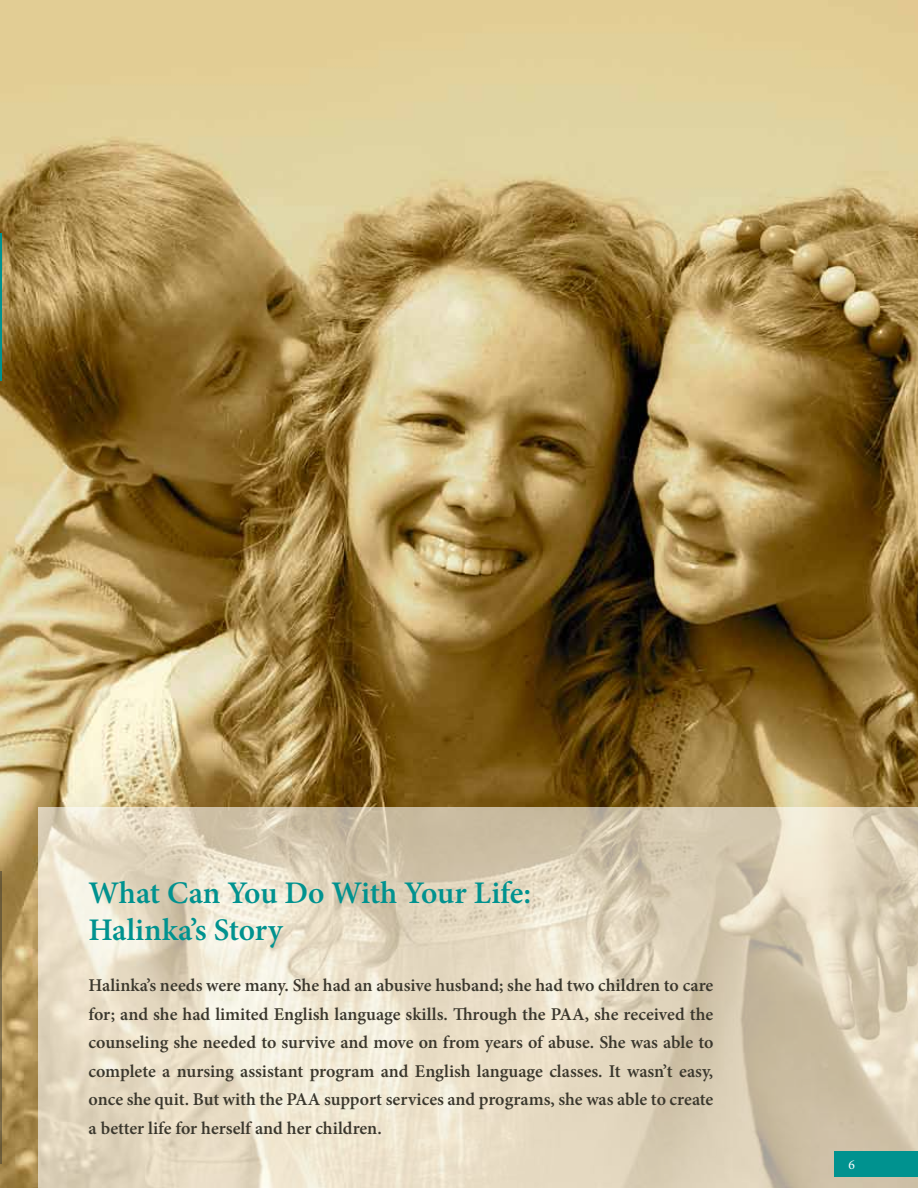
<style>
.page{position:relative;width:918px;height:1188px;background:#fff}
.page>*{position:absolute;margin:0;border:0;box-sizing:border-box;transform-origin:0 0}
.t1{font:600 31.5px/37.8px "Minion Pro";letter-spacing:-.005em;color:#00928f}
.t2{font:600 18px/28.5px "Minion Pro";color:#3a372d;text-align:justify}
.t3{font:13.5px "Minion Pro";color:#fff}
</style>
<div class="page">
<img style="left:0;top:0;width:918px;height:1188px">
<svg style="left:39px;top:808px;width:879px;height:380px;background:#e0d5be"></svg>
<hr style="left:0;top:871px;width:1px;height:292px;background:#3a372d">
<hr style="left:0;top:233px;width:1px;height:148px;background:#00928f">
<div style="left:834px;top:1151px;width:84px;height:26px;background:#00928f"></div>
<h1 class="t1" style="left:89px;top:874px;width:444px">What Can You Do With Your Life:<br>Halinka’s Story</h1>
<p class="t2" style="left:89px;top:971px;width:626px">Halinka’s needs were many. She had an abusive husband; she had two children to care for; and she had limited English language skills. Through the PAA, she received the counseling she needed to survive and move on from years of abuse. She was able to complete a nursing assistant program and English language classes. It wasn’t easy, once she quit. But with the PAA support services and programs, she was able to create a better life for herself and her children.</p>
<p class="t3" style="left:848px;top:1156px;width:8px">6</p>
</div>
